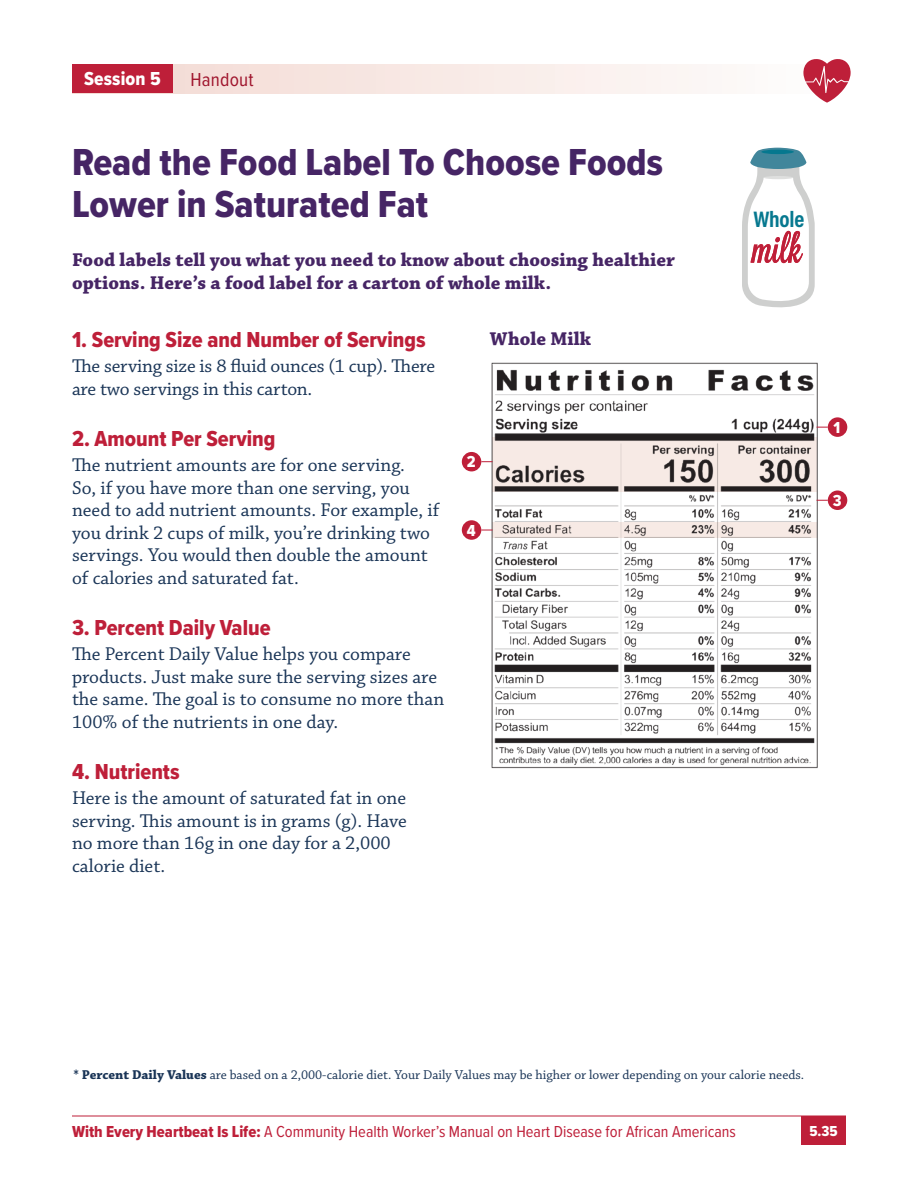
<style>
.page{position:relative;width:918px;height:1188px;background:#fff}
.page>*{position:absolute;margin:0;border:0;box-sizing:border-box;transform-origin:0 0}
.t1{font:39px/42px "Proxima Nova Cond Extrabld";color:#462565}
.t2{font:700 22.65px "Acumin Pro Cond";letter-spacing:-.01em;color:#06788f}
.t3{font:22.5px "Proxima Nova Cond Extrabld";color:#be1f39}
.t4{font:19.5px/22.5px "Chaparral Pro";color:#1a3557}
.t5{font:700 19.5px/22.5px "Chaparral Pro";color:#462565}
.t6{font:19.5px "Proxima Nova Cond Extrabld";letter-spacing:.01em;color:#fff}
.t7{font:19.5px "Proxima Nova Cond";letter-spacing:.01em;color:#a0162e}
.t8{font:16.5px "Proxima Nova Cond";color:#be1f39}
.t9{font:15px "Proxima Nova Cond Extrabld";color:#fff}
.t10{font:13.5px "Chaparral Pro";color:#1a3557}
.s1{font-weight:700}
.s2{font-family:"Proxima Nova Cond Extrabld"}
</style>
<div class="page">
<svg style="left:173px;top:64px;width:519px;height:29px"></svg>
<div style="left:72px;top:64px;width:101px;height:29px;background:#be1f39"></div>
<svg style="left:803px;top:59px;width:48px;height:44px"></svg>
<svg style="left:742px;top:148px;width:73px;height:159px"></svg>
<img style="left:490px;top:362px;width:327px;height:407px">
<div style="left:828px;top:417px;width:19px;height:20px;background:#be1f39;border-radius:50%"></div>
<svg style="left:481px;top:461px;width:12px;height:1px"></svg>
<div style="left:462px;top:452px;width:19px;height:19px;background:#be1f39;border-radius:50%"></div>
<div style="left:828px;top:490px;width:19px;height:20px;background:#be1f39;border-radius:50%"></div>
<svg style="left:481px;top:530px;width:12px;height:1px"></svg>
<div style="left:462px;top:520px;width:19px;height:20px;background:#be1f39;border-radius:50%"></div>
<hr style="left:72px;top:1116px;width:774px;height:1px;background:#be1f39">
<div style="left:801px;top:1116px;width:45px;height:28px;background:#be1f39"></div>
<p class="t6" style="left:84px;top:64px;width:78px">Session 5</p>
<p class="t7" style="left:191px;top:65px;width:65px">Handout</p>
<h1 class="t1" style="left:72px;top:140px;width:593px">Read the Food Label To Choose Foods<br>Lower in Saturated Fat</h1>
<p class="t5" style="left:72px;top:249px;width:605px">Food labels tell you what you need to know about choosing healthier options. Here’s a food label for a carton of whole milk.</p>
<h2 class="t3" style="left:72px;top:322px;width:355px">1. Serving Size and Number of Servings</h2>
<p class="t4" style="left:72px;top:355px;width:365px">The serving size is 8 fluid ounces (1 cup). There are two servings in this carton.</p>
<h2 class="t3" style="left:72px;top:421px;width:205px">2. Amount Per Serving</h2>
<p class="t4" style="left:72px;top:454px;width:369px">The nutrient amounts are for one serving.<br>So, if you have more than one serving, you need to add nutrient amounts. For example, if you drink 2 cups of milk, you’re drinking two servings. You would then double the amount of calories and saturated fat.</p>
<h2 class="t3" style="left:72px;top:610px;width:200px">3. Percent Daily Value</h2>
<p class="t4" style="left:72px;top:643px;width:374px">The Percent Daily Value helps you compare products. Just make sure the serving sizes are the same. The goal is to consume no more than 100% of the nutrients in one day.</p>
<h2 class="t3" style="left:72px;top:754px;width:109px">4. Nutrients</h2>
<p class="t4" style="left:72px;top:787px;width:336px">Here is the amount of saturated fat in one serving. This amount is in grams (g). Have no more than 16g in one day for a 2,000 calorie diet.</p>
<p class="t5" style="left:490px;top:328px;width:102px">Whole Milk</p>
<p class="t2" style="left:753px;top:204px;width:52px">Whole</p>
<p class="t10" style="left:73px;top:1067px;width:732px"><span class="s1">* Percent Daily Values</span> are based on a 2,000-calorie diet. Your Daily Values may be higher or lower depending on your calorie needs.</p>
<p class="t8" style="left:72px;top:1120px;width:665px"><span class="s2">With Every Heartbeat Is Life:</span> A Community Health Worker’s Manual on Heart Disease for African Americans</p>
<p class="t9" style="left:809px;top:1120px;width:30px">5.35</p>
</div>
